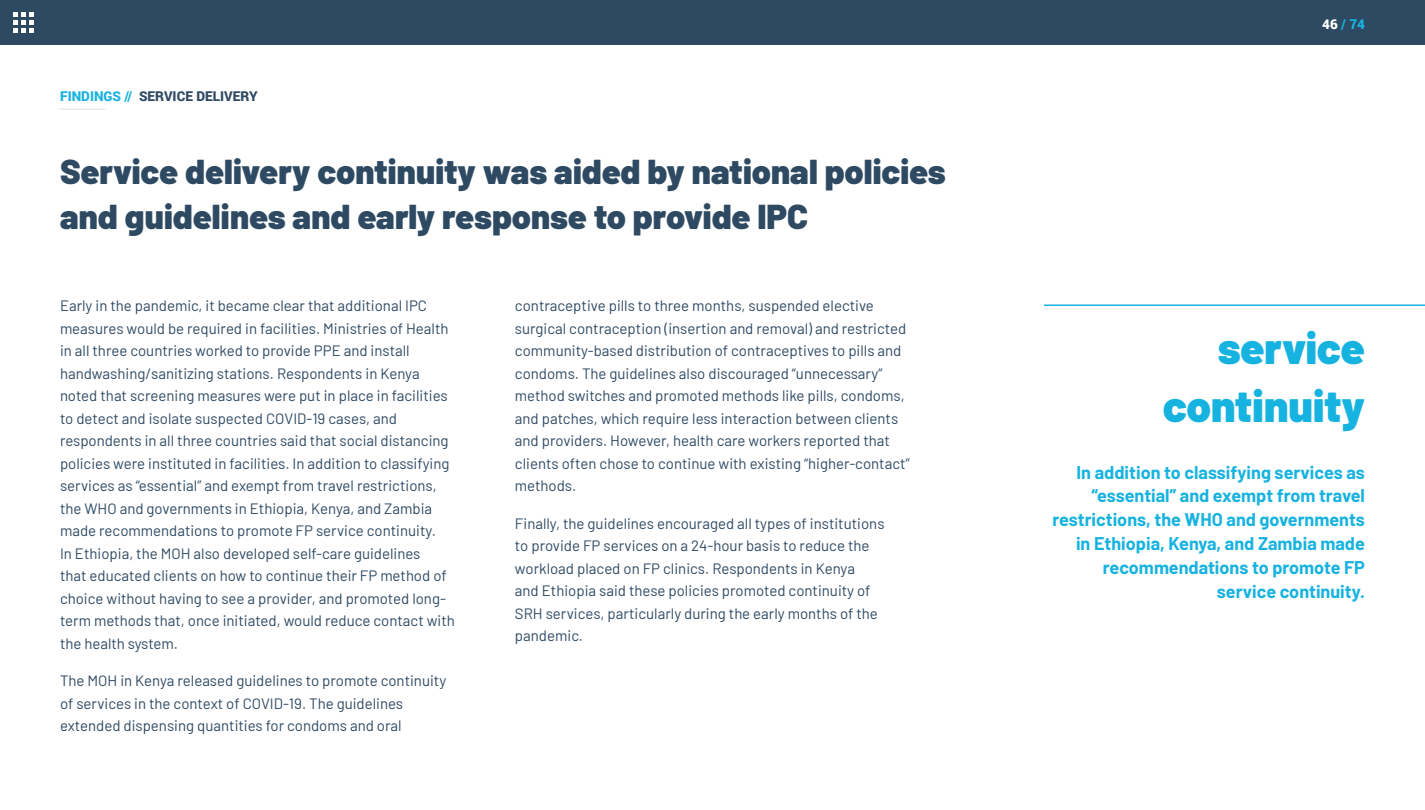
<style>
.page{position:relative;width:1425px;height:810px;background:#fff}
.page>*{position:absolute;margin:0;border:0;box-sizing:border-box;transform-origin:0 0}
.t1{font:900 44.25px/58.5px "Barlow";letter-spacing:-.005em;color:#17b3e0;text-align:right}
.t2{font:900 34.5px/45px "Barlow";color:#2e4a63}
.t3{font:700 18px/24px "Barlow";color:#17b3e0;text-align:right}
.t4{font:15px/22.5px "Barlow";color:#2e4a63}
.t5{font:900 13.5px "Roboto";color:#2e4a63}
.t6{font:900 13.5px "Roboto";color:#17b3e0}
.s1{color:#17b3e0}
.s2{color:#fff}
</style>
<div class="page">
<div style="left:0;top:0;width:1425px;height:45px;background:#2e4a63"></div>
<svg style="left:14px;top:12px;width:20px;height:21px"></svg>
<hr style="left:60px;top:109px;width:45px;height:1px;background:#d6dbe6">
<hr style="left:1044px;top:304px;width:381px;height:2px;background:#17b3e0">
<p class="t5" style="left:60px;top:87px;width:199px"><span class="s1">FINDINGS //</span> SERVICE DELIVERY</p>
<h2 class="t2" style="left:60px;top:146px;width:887px">Service delivery continuity was aided by national policies and guidelines and early response to provide IPC</h2>
<p class="t4" style="left:60px;top:293px;width:397px">Early in the pandemic, it became clear that additional IPC measures would be required in facilities. Ministries of Health in all three countries worked to provide PPE and install handwashing/sanitizing stations. Respondents in Kenya noted that screening measures were put in place in facilities to detect and isolate suspected COVID-19 cases, and respondents in all three countries said that social distancing policies were instituted in facilities. In addition to classifying services as “essential” and exempt from travel restrictions, the WHO and governments in Ethiopia, Kenya, and Zambia made recommendations to promote FP service continuity.<br>In Ethiopia, the MOH also developed self-care guidelines<br>that educated clients on how to continue their FP method of choice without having to see a provider, and promoted long&shy;term methods that, once initiated, would reduce contact with the health system.</p>
<p class="t4" style="left:60px;top:668px;width:388px">The MOH in Kenya released guidelines to promote continuity of services in the context of COVID-19. The guidelines extended dispensing quantities for condoms and oral</p>
<p class="t4" style="left:515px;top:293px;width:396px">contraceptive pills to three months, suspended elective surgical contraception (insertion and removal) and restricted community-based distribution of contraceptives to pills and condoms. The guidelines also discouraged “unnecessary” method switches and promoted methods like pills, condoms, and patches, which require less interaction between clients and providers. However, health care workers reported that clients often chose to continue with existing “higher-contact” methods.</p>
<p class="t4" style="left:515px;top:511px;width:371px">Finally, the guidelines encouraged all types of institutions to provide FP services on a 24-hour basis to reduce the workload placed on FP clinics. Respondents in Kenya<br>and Ethiopia said these policies promoted continuity of SRH services, particularly during the early months of the pandemic.</p>
<p class="t6" style="left:1322px;top:15px;width:44px"><span class="s2">46</span> / 74</p>
<h1 class="t1" style="left:1163px;top:316px;width:204px">service continuity</h1>
<p class="t3" style="left:1053px;top:459px;width:314px">In addition to classifying services as “essential” and exempt from travel restrictions, the WHO and governments in Ethiopia, Kenya, and Zambia made recommendations to promote FP service continuity.</p>
</div>
